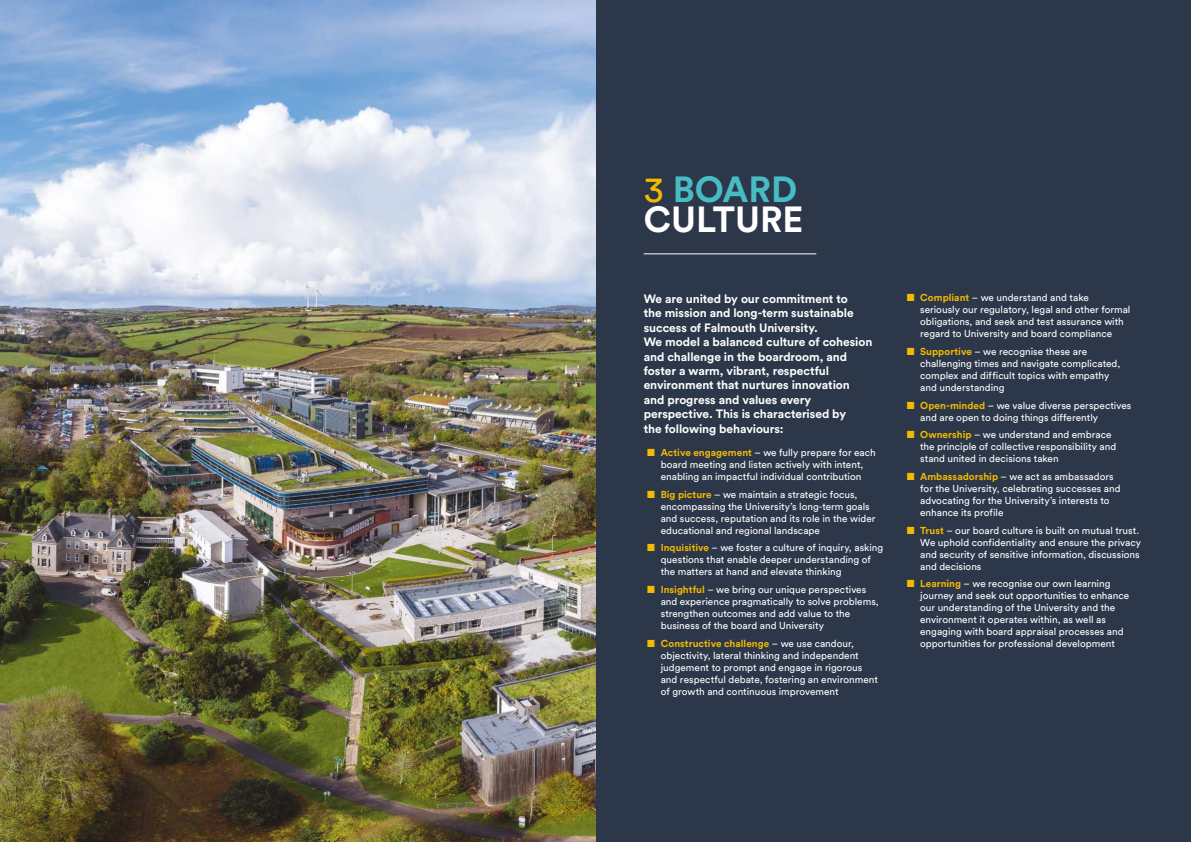
<style>
.page{position:relative;width:1191px;height:842px;background:#fff}
.page>*{position:absolute;margin:0;border:0;box-sizing:border-box;transform-origin:0 0}
.t1{font:700 36px "Circular Pro";color:#fff}
.t2{font:700 36px "Circular Pro";color:#48bcc4}
.BODY{font:700 12px/14.4px "Circular Pro";letter-spacing:-.005em;color:#fff}
.t3{font:10px/12px "Circular Pro";color:#fff}
.s1{font-weight:400;color:#f3ba00}
.s2{color:#f3ba00}
.s3{font-weight:700;color:#f3ba00}
</style>
<div class="page">
<div style="left:587px;top:0;width:604px;height:842px;background:#2c374a"></div>
<hr style="left:643px;top:254px;width:173px;height:1px;background:#fff">
<img style="left:0;top:0;width:595px;height:842px">
<p class="t2" style="left:643px;top:164px;width:155px"><span class="s1">3</span> BOARD</p>
<p class="t1" style="left:644px;top:194px;width:161px">CULTURE</p>
<p class="BODY" style="left:643px;top:291px;width:230px">We are united by our commitment to<br>the mission and long-term sustainable success of Falmouth University.<br>We model a balanced culture of cohesion and challenge in the boardroom, and foster a warm, vibrant, respectful environment that nurtures innovation and progress and values every perspective. This is characterised by<br>the following behaviours:</p>
<p class="t3" style="left:646px;top:446px;width:231px;text-align:center"><span class="s2">■</span> <span class="s3">Active engagement</span> – we fully prepare for each board meeting and listen actively with intent, enabling an impactful individual contribution</p>
<p class="t3" style="left:660px;top:488px;width:216px;text-indent:-14px"><span class="s2">■</span> <span class="s3">Big picture</span> – we maintain a strategic focus, encompassing the University’s long-term goals and success, reputation and its role in the wider educational and regional landscape</p>
<p class="t3" style="left:660px;top:541px;width:224px;text-indent:-14px"><span class="s2">■</span> <span class="s3">Inquisitive</span> – we foster a culture of inquiry, asking questions that enable deeper understanding of the matters at hand and elevate thinking</p>
<p class="t3" style="left:660px;top:583px;width:219px;text-indent:-14px"><span class="s2">■</span> <span class="s3">Insightful</span> – we bring our unique perspectives and experience pragmatically to solve problems, strengthen outcomes and add value to the business of the board and University</p>
<p class="t3" style="left:660px;top:637px;width:219px;text-indent:-14px"><span class="s2">■</span> <span class="s3">Constructive challenge</span> – we use candour, objectivity, lateral thinking and independent judgement to prompt and engage in rigorous and respectful debate, fostering an environment of growth and continuous improvement</p>
<p class="t3" style="left:920px;top:291px;width:212px;text-indent:-14px"><span class="s2">■</span> <span class="s3">Compliant</span> – we understand and take seriously our regulatory, legal and other formal obligations, and seek and test assurance with regard to University and board compliance</p>
<p class="t3" style="left:920px;top:345px;width:202px;text-indent:-14px"><span class="s2">■</span> <span class="s3">Supportive</span> – we recognise these are challenging times and navigate complicated, complex and difficult topics with empathy and understanding</p>
<p class="t3" style="left:920px;top:399px;width:213px;text-indent:-14px"><span class="s2">■</span> <span class="s3">Open-minded</span> – we value diverse perspectives and are open to doing things differently</p>
<p class="t3" style="left:920px;top:428px;width:198px;text-indent:-14px"><span class="s2">■</span> <span class="s3">Ownership</span> – we understand and embrace the principle of collective responsibility and stand united in decisions taken</p>
<p class="t3" style="left:920px;top:470px;width:202px;text-indent:-14px"><span class="s2">■</span> <span class="s3">Ambassadorship</span> – we act as ambassadors for the University, celebrating successes and advocating for the University’s interests to enhance its profile</p>
<p class="t3" style="left:920px;top:524px;width:222px;text-indent:-14px"><span class="s2">■</span> <span class="s3">Trust</span> – our board culture is built on mutual trust.<br>We uphold confidentiality and ensure the privacy and security of sensitive information, discussions and decisions</p>
<p class="t3" style="left:920px;top:577px;width:210px;text-indent:-14px"><span class="s2">■</span> <span class="s3">Learning</span> – we recognise our own learning journey and seek out opportunities to enhance our understanding of the University and the environment it operates within, as well as engaging with board appraisal processes and opportunities for professional development</p>
</div>
